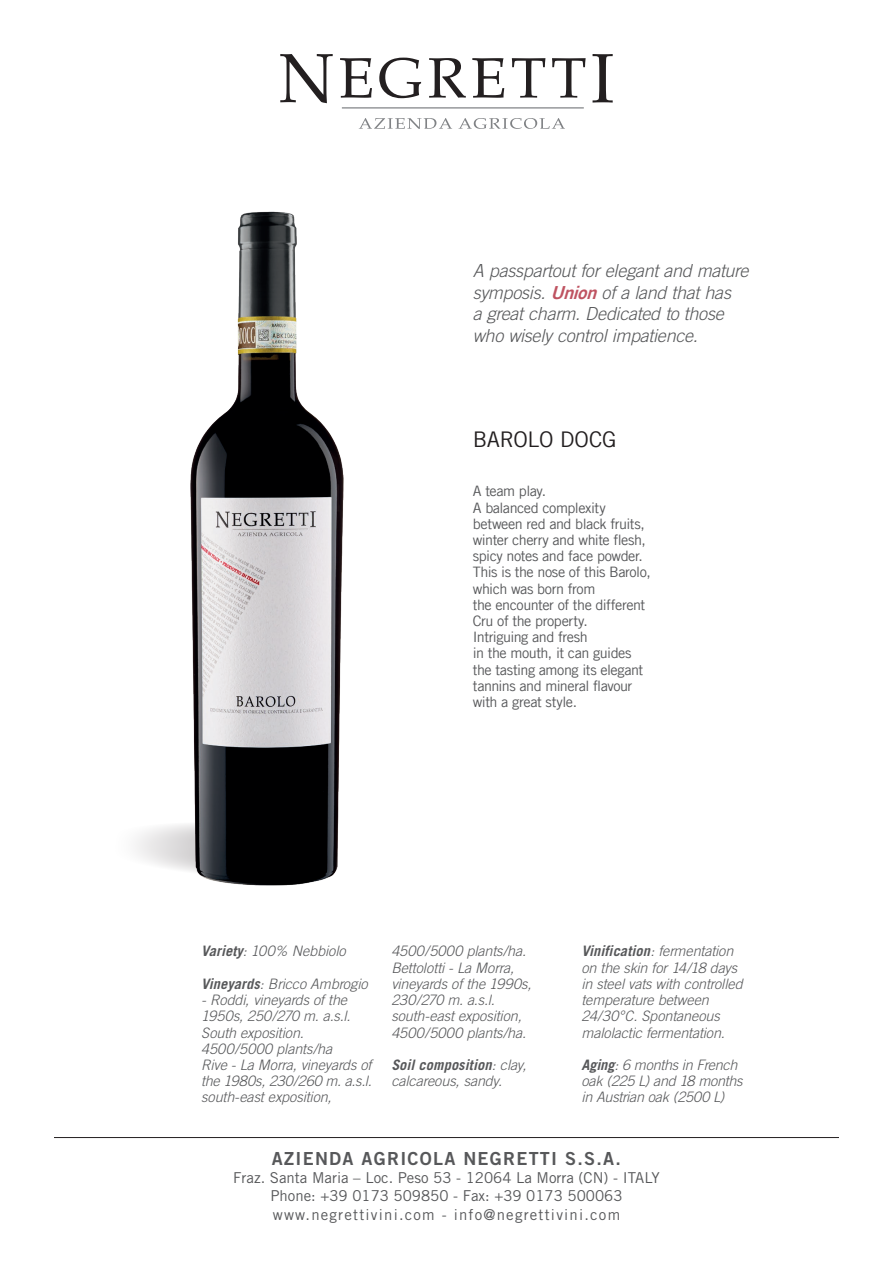
<style>
.page{position:relative;width:893px;height:1263px;background:#fff}
.page>*{position:absolute;margin:0;border:0;box-sizing:border-box;transform-origin:0 0}
.t1{font:21.6px "Trade Gothic LT Com";letter-spacing:-.015em;color:#231f20}
.t2{font:italic 300 18px/21.6px "Trade Gothic";letter-spacing:-.015em;color:#57585a}
.t3{font:18px "Trade Gothic Bold Two";letter-spacing:.07em;color:#57585a}
.t4{font:15px/18px "Trade Gothic";color:#57585a;text-align:center}
.t5{font:15px "Trade Gothic";letter-spacing:.08em;color:#57585a}
.t6{font:italic 300 14.4px/16.2px "Trade Gothic";letter-spacing:-.01em;color:#57585a}
.t7{font:14.4px/16.2px "Trade Gothic LT Com";letter-spacing:-.03em;color:#57585a}
.s1{font-family:"Trade Gothic LT Com Bd 2";font-weight:400;color:#bf5361}
.s2{font-weight:700}
</style>
<div class="page">
<hr style="left:342px;top:107px;width:242px;height:2px;background:#808285">
<svg style="left:280px;top:54px;width:53px;height:49px"></svg>
<svg style="left:340px;top:58px;width:32px;height:40px"></svg>
<svg style="left:379px;top:58px;width:42px;height:40px"></svg>
<svg style="left:429px;top:58px;width:37px;height:40px"></svg>
<svg style="left:472px;top:58px;width:32px;height:40px"></svg>
<svg style="left:512px;top:58px;width:33px;height:40px"></svg>
<svg style="left:552px;top:58px;width:34px;height:40px"></svg>
<svg style="left:593px;top:54px;width:20px;height:49px"></svg>
<svg style="left:359px;top:118px;width:93px;height:11px"></svg>
<svg style="left:458px;top:118px;width:107px;height:11px"></svg>
<hr style="left:54px;top:1137px;width:785px;height:1px;background:#231f20">
<svg style="left:135px;top:824px;width:55px;height:47px"></svg>
<img style="left:190px;top:212px;width:154px;height:673px">
<p class="t2" style="left:473px;top:260px;width:277px">A passpartout for elegant and mature symposis. <span class="s1">Union</span>of a land that has<br>a great charm. Dedicated to those who wisely control impatience.</p>
<h1 class="t1" style="left:473px;top:426px;width:145px">BAROLO DOCG</h1>
<p class="t7" style="left:473px;top:483px;width:179px">A team play.<br>A balanced complexity between red and black fruits, winter cherry and white flesh, spicy notes and face powder.<br>This is the nose of this Barolo, which was born from<br>the encounter of the different<br>Cru of the property.<br>Intriguing and fresh<br>in the mouth, it can guides the tasting among its elegant tannins and mineral flavour with a great style.</p>
<p class="t6" style="left:201px;top:943px;width:146px"><span class="s2">Variety</span>: 100% Nebbiolo</p>
<p class="t6" style="left:201px;top:975px;width:168px"><span class="s2">Vineyards</span>: Bricco Ambrogio</p>
<p class="t6" style="left:201px;top:992px;width:172px">- Roddi, vineyards of the<br>1950s, 250/270 m. a.s.l.<br>South exposition.<br>4500/5000 plants/ha<br>Rive - La Morra, vineyards of the 1980s, 230/260 m. a.s.l. south-east exposition,</p>
<p class="t6" style="left:391px;top:943px;width:142px">4500/5000 plants/ha.<br>Bettolotti - La Morra, vineyards of the 1990s,<br>230/270 m. a.s.l. south-east exposition,<br>4500/5000 plants/ha.</p>
<p class="t6" style="left:391px;top:1056px;width:137px"><span class="s2">Soil composition</span>: clay, calcareous, sandy.</p>
<p class="t6" style="left:581px;top:943px;width:163px"><span class="s2">Vinification</span>: fermentation on the skin for 14/18 days in steel vats with controlled temperature between<br>24/30°C. Spontaneous malolactic fermentation.</p>
<p class="t6" style="left:581px;top:1056px;width:163px"><span class="s2">Aging</span>: 6 months in French oak (225 L) and 18 months in Austrian oak (2500 L)</p>
<p class="t3" style="left:272px;top:1147px;width:351px">AZIENDA AGRICOLA NEGRETTI S.S.A.</p>
<p class="t4" style="left:233px;top:1168px;width:428px">Fraz. Santa Maria – Loc. Peso 53 - 12064 La Morra (CN) - ITALY<br>Phone: +39 0173 509850 - Fax: +39 0173 500063</p>
<p class="t5" style="left:273px;top:1206px;width:349px">www.negrettivini.com - info@negrettivini.com</p>
</div>
